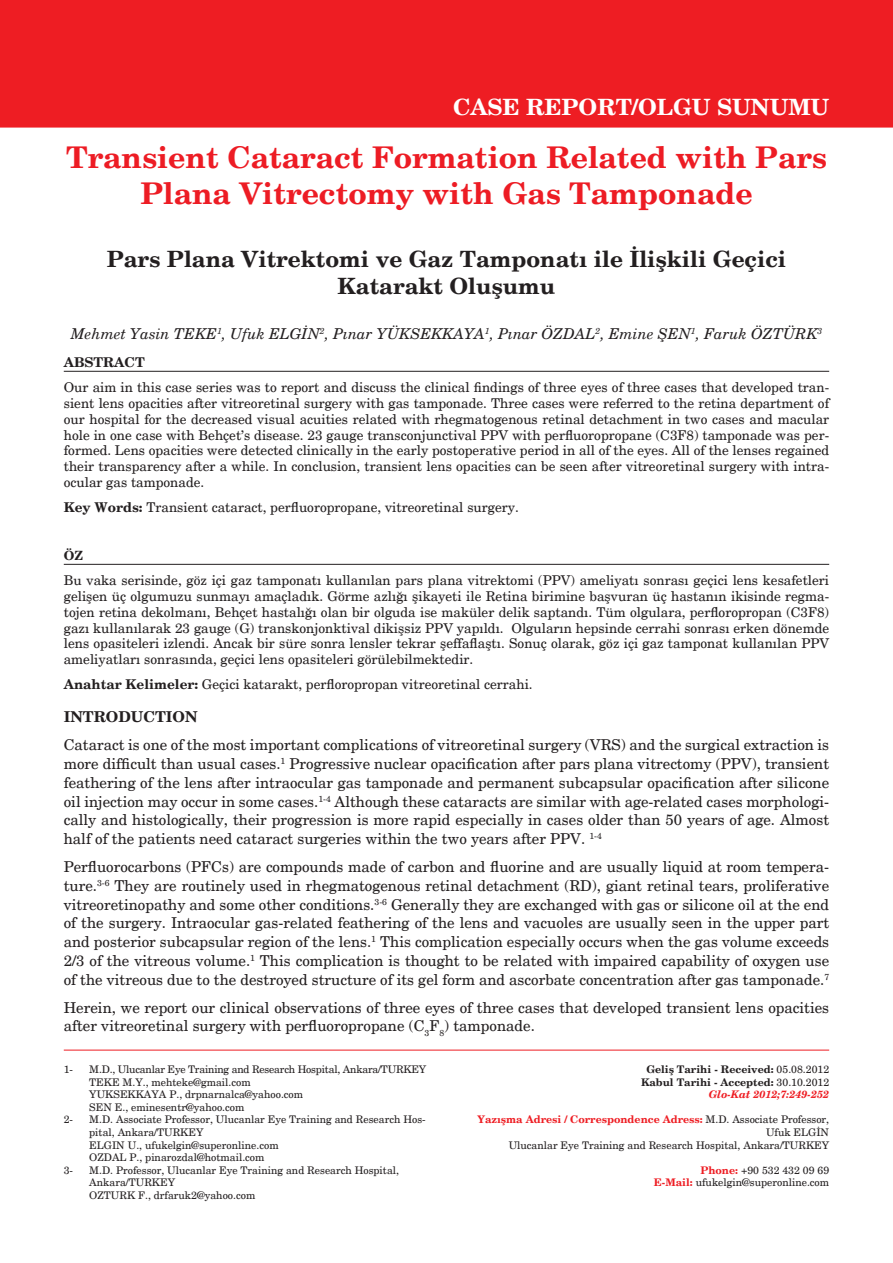
<style>
.page{position:relative;width:893px;height:1263px;background:#fff}
.page>*{position:absolute;margin:0;border:0;box-sizing:border-box;transform-origin:0 0}
.t1{font:700 30px/36px "New Century Schlbk";color:#ed1c24;text-align:center}
.t2{font:700 22.5px/27px "New Century Schlbk";color:#231f20;text-align:center}
.t3{font:700 22.5px "New Century Schlbk";color:#fff}
.t4{font:15px/18.9px "New Century Schlbk";color:#231f20;text-align:justify}
.t5{font:italic 15px "New Century Schlbk";color:#231f20}
.t6{font:700 15px "New Century Schlbk";color:#231f20}
.t7{font:13.5px/15.9px "New Century Schlbk";color:#231f20;text-align:justify}
.t8{font:700 13.5px "New Century Schlbk";color:#231f20}
.t9{font:700 12.75px "New Century Schlbk";color:#231f20}
.t10{font:10.5px/12.6px "New Century Schlbk";color:#231f20}
.t11{font:700 10.5px/12.6px "New Century Schlbk";color:#ee1d23;text-align:right}
.t12{font:700 10.5px "New Century Schlbk";color:#231f20}
.t13{font:10.5px "New Century Schlbk";letter-spacing:-.02em;color:#231f20}
.t14{font:italic 700 10.5px "New Century Schlbk";color:#ee1d23}
.s1{font-weight:700}
.s2{font-weight:400}
.s3{font-weight:400;color:#231f20}
.s4{font-weight:700;color:#ee1d23}
</style>
<div class="page">
<div style="left:0;top:0;width:893px;height:128px;background:#ee1d23"></div>
<hr style="left:64px;top:371px;width:765px;height:1px;background:#231f20">
<hr style="left:64px;top:564px;width:765px;height:1px;background:#231f20">
<hr style="left:64px;top:1050px;width:765px;height:1px;background:#ee1d23">
<p class="t3" style="left:453px;top:92px;width:378px">CASE REPORT/OLGU SUNUMU</p>
<p class="t1" style="left:66px;top:140px;width:762px">Transient Cataract Formation Related with Pars<br>Plana Vitrectomy with Gas Tamponade</p>
<p class="t2" style="left:107px;top:246px;width:681px">Pars Plana Vitrektomi ve Gaz Tamponatı ile İlişkili Geçici<br>Katarakt Oluşumu</p>
<p class="t5" style="left:71px;top:325px;width:753px">Mehmet Yasin TEKE<sup>1</sup>, Ufuk ELGİN<sup>2</sup>, Pınar YÜKSEKKAYA<sup>1</sup>, Pınar ÖZDAL<sup>2</sup>, Emine ŞEN<sup>1</sup>, Faruk ÖZTÜRK<sup>3</sup></p>
<p class="t8" style="left:64px;top:354px;width:82px">ABSTRACT</p>
<p class="t7" style="left:64px;top:379px;width:767px">Our aim in this case series was to report and discuss the clinical findings of three eyes of three cases that developed tran&shy;sient lens opacities after vitreoretinal surgery with gas tamponade. Three cases were referred to the retina department of our hospital for the decreased visual acuities related with rhegmatogenous retinal detachment in two cases and macular hole in one case with Behçet’s disease. 23 gauge transconjunctival PPV with perfluoropropane (C3F8) tamponade was per&shy;formed. Lens opacities were detected clinically in the early postoperative period in all of the eyes. All of the lenses regained their transparency after a while. In conclusion, transient lens opacities can be seen after vitreoretinal surgery with intra&shy;ocular gas tamponade.</p>
<p class="t7" style="left:64px;top:499px;width:457px"><span class="s1">Key Words:</span> Transient cataract, perfluoropropane, vitreoretinal surgery.</p>
<p class="t9" style="left:64px;top:548px;width:21px">ÖZ</p>
<p class="t7" style="left:64px;top:572px;width:767px">Bu vaka serisinde, göz içi gaz tamponatı kullanılan pars plana vitrektomi (PPV) ameliyatı sonrası geçici lens kesafetleri gelişen üç olgumuzu sunmayı amaçladık. Görme azlığı şikayeti ile Retina birimine başvuran üç hastanın ikisinde regma&shy;tojen retina dekolmanı, Behçet hastalığı olan bir olguda ise maküler delik saptandı. Tüm olgulara, perfloropropan (C3F8) gazı kullanılarak 23 gauge (G) transkonjonktival dikişsiz PPV yapıldı. Olguların hepsinde cerrahi sonrası erken dönemde lens opasiteleri izlendi. Ancak bir süre sonra lensler tekrar şeffaflaştı. Sonuç olarak, göz içi gaz tamponat kullanılan PPV ameliyatları sonrasında, geçici lens opasiteleri görülebilmektedir.</p>
<p class="t7" style="left:64px;top:676px;width:470px"><span class="s1">Anahtar Kelimeler:</span> Geçici katarakt, perfloropropan vitreoretinal cerrahi.</p>
<p class="t6" style="left:64px;top:707px;width:135px">INTRODUCTION</p>
<p class="t4" style="left:64px;top:735px;width:767px">Cataract is one of the most important complications of vitreoretinal surgery (VRS) and the surgical extraction is more difficult than usual cases.<sup>1</sup> Progressive nuclear opacification after pars plana vitrectomy (PPV), transient feathering of the lens after intraocular gas tamponade and permanent subcapsular opacification after silicone oil injection may occur in some cases.<sup>1-4</sup> Although these cataracts are similar with age-related cases morphologi&shy;cally and histologically, their progression is more rapid especially in cases older than 50 years of age. Almost half of the patients need cataract surgeries within the two years after PPV. <sup>1-4</sup></p>
<p class="t4" style="left:64px;top:857px;width:767px">Perfluorocarbons (PFCs) are compounds made of carbon and fluorine and are usually liquid at room tempera&shy;ture.<sup>3-6</sup> They are routinely used in rhegmatogenous retinal detachment (RD), giant retinal tears, proliferative vitreoretinopathy and some other conditions.<sup>3-6</sup> Generally they are exchanged with gas or silicone oil at the end of the surgery. Intraocular gas-related feathering of the lens and vacuoles are usually seen in the upper part and posterior subcapsular region of the lens.<sup>1</sup> This complication especially occurs when the gas volume exceeds 2/3 of the vitreous volume.<sup>1</sup> This complication is thought to be related with impaired capability of oxygen use of the vitreous due to the destroyed structure of its gel form and ascorbate concentration after gas tamponade.<sup>7</sup></p>
<p class="t4" style="left:64px;top:998px;width:767px">Herein, we report our clinical observations of three eyes of three cases that developed transient lens opacities after vitreoretinal surgery with perfluoropropane (C<sub>3</sub>F<sub>8</sub>) tamponade.</p>
<p class="t10" style="left:64px;top:1063px;width:11px">1-</p>
<p class="t13" style="left:89px;top:1063px;width:338px">M.D., Ulucanlar Eye Training and Research Hospital, Ankara/TURKEY</p>
<p class="t10" style="left:89px;top:1076px;width:163px">TEKE M.Y., mehteke@gmail.com</p>
<p class="t10" style="left:89px;top:1088px;width:215px">YUKSEKKAYA P., drpnarnalca@yahoo.com</p>
<p class="t10" style="left:89px;top:1101px;width:157px">SEN E., eminesentr@yahoo.com</p>
<p class="t10" style="left:64px;top:1113px;width:11px">2-</p>
<p class="t10" style="left:89px;top:1113px;width:338px">M.D. Associate Professor, Ulucanlar Eye Training and Research Hos&shy;pital, Ankara/TURKEY</p>
<p class="t10" style="left:89px;top:1139px;width:191px">ELGIN U., ufukelgin@superonline.com</p>
<p class="t10" style="left:89px;top:1151px;width:177px">OZDAL P., pinarozdal@hotmail.com</p>
<p class="t10" style="left:64px;top:1164px;width:11px">3-</p>
<p class="t10" style="left:89px;top:1164px;width:311px">M.D. Professor, Ulucanlar Eye Training and Research Hospital,<br>Ankara/TURKEY</p>
<p class="t10" style="left:89px;top:1189px;width:168px">OZTURK F., drfaruk2@yahoo.com</p>
<p class="t12" style="left:646px;top:1062px;width:184px">Geliş Tarihi - Received: <span class="s2">05.08.2012</span></p>
<p class="t12" style="left:641px;top:1075px;width:190px">Kabul Tarihi - Accepted: <span class="s2">30.10.2012</span></p>
<p class="t14" style="left:709px;top:1088px;width:122px">Glo-Kat 2012;7:249-252</p>
<p class="t11" style="left:477px;top:1114px;width:353px">Yazışma Adresi / Correspondence Adress: <span class="s3">M.D. Associate Professor,<br>Ufuk ELGİN</span></p>
<p class="t10" style="left:509px;top:1139px;width:322px">Ulucanlar Eye Training and Research Hospital, Ankara/TURKEY</p>
<p class="t10" style="left:700px;top:1164px;width:130px"><span class="s4">Phone:</span> +90 532 432 09 69</p>
<p class="t10" style="left:654px;top:1176px;width:177px"><span class="s4">E-Mail:</span> ufukelgin@superonline.com</p>
</div>
